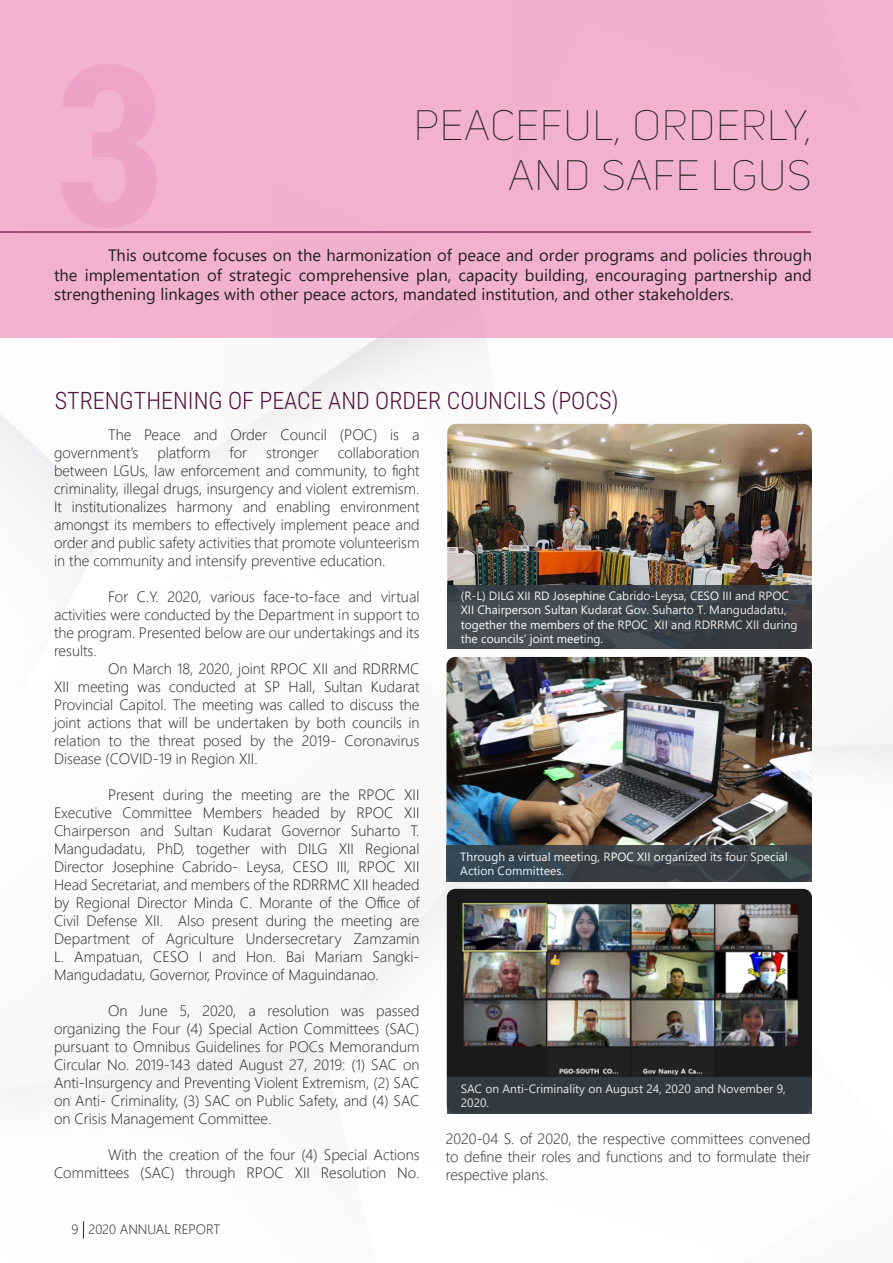
<style>
.page{position:relative;width:893px;height:1263px;background:#fff}
.page>*{position:absolute;margin:0;border:0;box-sizing:border-box;transform-origin:0 0}
.Sections{font:42px/50.4px "Uni Sans Thin CAPS";letter-spacing:.02em;color:#231f20;text-align:right}
._00_Title_Roboto{font:300 24px "Roboto Condensed";color:#53113e}
.Sections_Text{font:16.5px/19.8px "Segoe UI";color:#231f20;text-align:justify}
.Body_10{font:300 15px/18px "Segoe UI";color:#231f20;text-align:justify}
.t1{font:300 13.5px "Segoe UI";color:#231f20}
.t2{font:12px/14.4px "Segoe UI";color:#fff}
</style>
<div class="page">
<div style="left:0;top:0;width:893px;height:338px;background:#f2b1d0"></div>
<img style="left:447px;top:424px;width:365px;height:161px">
<img style="left:446px;top:657px;width:366px;height:225px">
<hr style="left:0;top:231px;width:811px;height:2px;background:#862b65">
<img style="left:447px;top:889px;width:365px;height:188px">
<div style="left:447px;top:1077px;width:365px;height:37px;background:#343d46"></div>
<svg style="left:447px;top:845px;width:365px;height:37px;background:#38424a"></svg>
<div style="left:447px;top:585px;width:365px;height:64px;background:linear-gradient(to bottom,#3b4249,#40464e)"></div>
<svg style="left:83px;top:1221px;width:1px;height:17px"></svg>
<p class="Sections" style="left:414px;top:100px;width:400px">PEACEFUL, ORDERLY,<br>AND SAFE LGUS</p>
<p class="Sections_Text" style="left:54px;top:243px;width:759px;text-indent:54px">This outcome focuses on the harmonization of peace and order programs and policies through the implementation of strategic comprehensive plan, capacity building, encouraging partnership and strengthening linkages with other peace actors, mandated institution, and other stakeholders.</p>
<p class="_00_Title_Roboto" style="left:55px;top:383px;width:565px">STRENGTHENING OF PEACE AND ORDER COUNCILS (POCS)</p>
<p class="Body_10" style="left:54px;top:424px;width:367px;text-indent:54px">The Peace and Order Council (POC) is a government’s</p>
<p class="Body_10" style="left:157px;top:442px;width:55px">platform</p>
<p class="Body_10" style="left:230px;top:442px;width:19px">for</p>
<p class="Body_10" style="left:266px;top:442px;width:54px">stronger</p>
<p class="Body_10" style="left:54px;top:442px;width:367px;text-indent:284px">collaboration between LGUs, law enforcement and community, to fight criminality, illegal drugs, insurgency and violent extremism.<br>It institutionalizes harmony and enabling environment amongst its members to effectively implement peace and order and public safety activities that promote volunteerism in the community and intensify preventive education.</p>
<p class="Body_10" style="left:54px;top:586px;width:367px;text-indent:54px">For C.Y. 2020, various face-to-face and virtual activities were conducted by the Department in support to the program. Presented below are our undertakings and its results.</p>
<p class="Body_10" style="left:54px;top:658px;width:367px;text-indent:54px">On March 18, 2020, joint RPOC XII and RDRRMC XII meeting was conducted at SP Hall, Sultan Kudarat Provincial Capitol. The meeting was called to discuss the joint actions that will be undertaken by both councils in relation to the threat posed by the 2019- Coronavirus Disease (COVID-19 in Region XII.</p>
<p class="Body_10" style="left:54px;top:784px;width:367px;text-indent:54px">Present during the meeting are the RPOC XII Executive Committee Members headed by RPOC XII Chairperson and Sultan Kudarat Governor Suharto T.<br>Mangudadatu, PhD, together with DILG XII Regional Director Josephine Cabrido- Leysa, CESO III, RPOC XII Head Secretariat, and members of the RDRRMC XII headed by Regional Director Minda C. Morante of the Office of Civil Defense XII. Also present during the meeting are Department of Agriculture Undersecretary Zamzamin L. Ampatuan, CESO I and Hon. Bai Mariam Sangki-Mangudadatu, Governor, Province of Maguindanao.</p>
<p class="Body_10" style="left:54px;top:1000px;width:367px;text-indent:54px">On June 5, 2020, a resolution was passed organizing the Four (4) Special Action Committees (SAC) pursuant to Omnibus Guidelines for POCs Memorandum Circular No. 2019-143 dated August 27, 2019: (1) SAC on Anti-Insurgency and Preventing Violent Extremism, (2) SAC on Anti- Criminality, (3) SAC on Public Safety, and (4) SAC on Crisis Management Committee.</p>
<p class="Body_10" style="left:54px;top:1144px;width:367px;text-align:right">With the creation of the four (4) Special Actions<br>Committees (SAC) through RPOC XII Resolution No.</p>
<p class="t2" style="left:461px;top:587px;width:338px">(R-L) DILG XII RD Josephine Cabrido-Leysa, CESO III and RPOC XII Chairperson Sultan Kudarat Gov. Suharto T. Mangudadatu, together the members of the RPOC XII and RDRRMC XII during the councils’ joint meeting.</p>
<p class="t2" style="left:460px;top:848px;width:329px">Through a virtual meeting, RPOC XII organized its four Special<br>Action Committees.</p>
<p class="t2" style="left:461px;top:1080px;width:327px">SAC on Anti-Criminality on August 24, 2020 and November 9,<br>2020.</p>
<p class="Body_10" style="left:446px;top:1128px;width:366px">2020-04 S. of 2020, the respective committees convened to define their roles and functions and to formulate their respective plans.</p>
<p class="t1" style="left:72px;top:1217px;width:150px">9 2020 ANNUAL REPORT</p>
</div>
